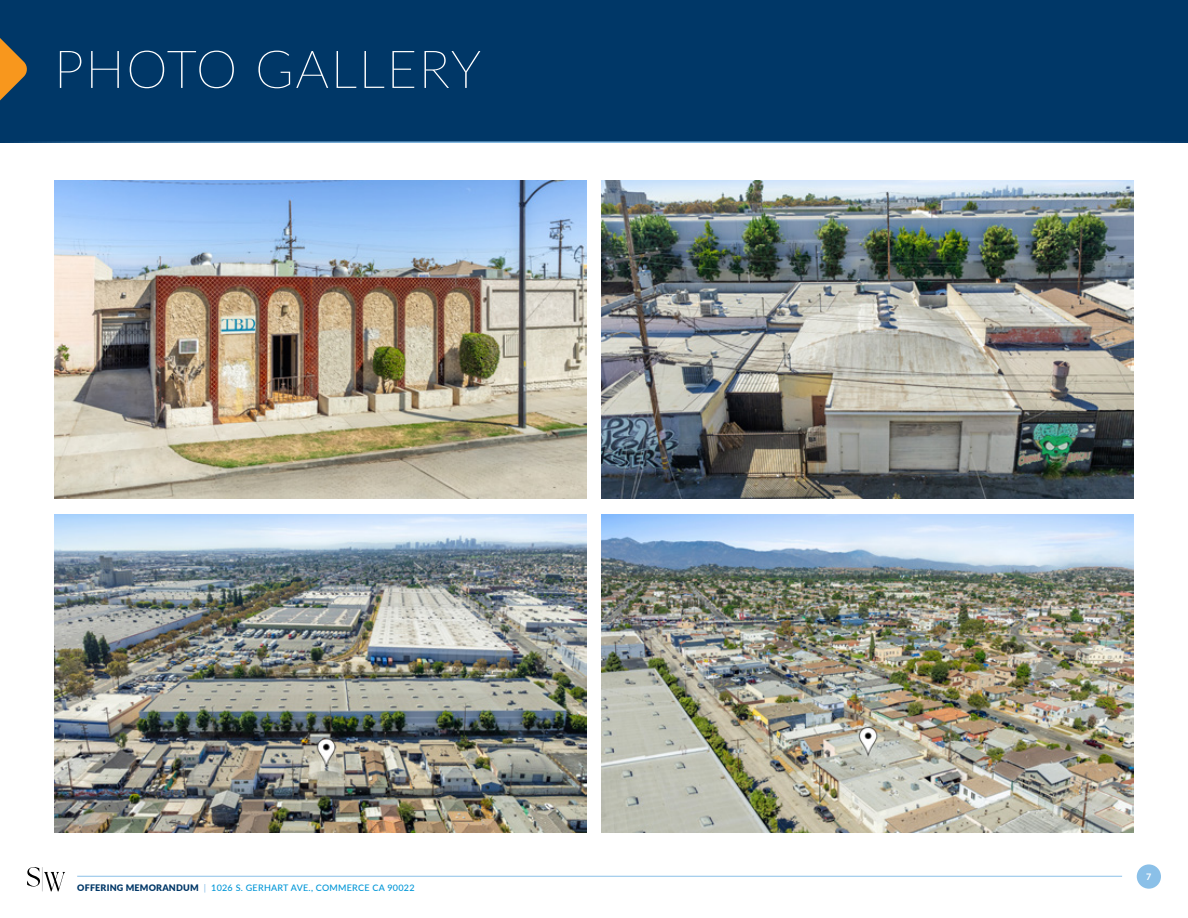
<style>
.page{position:relative;width:1188px;height:918px;background:#fff}
.page>*{position:absolute;margin:0;border:0;box-sizing:border-box;transform-origin:0 0}
.t1{font:100 52.5px "Lato";letter-spacing:.03em;color:#fff}
.t2{font:500 9px "Lato";letter-spacing:.03em;color:#0096d7}
.t3{font:700 9px "Lato";color:#fff}
.s1{font-weight:900;color:#003767}
.s2{color:#8bc0e8}
</style>
<div class="page">
<hr style="left:77px;top:876px;width:1045px;height:1px;background:#8bc0e8">
<svg style="left:27px;top:867px;width:38px;height:24px"></svg>
<div style="left:1137px;top:864px;width:24px;height:25px;background:#8bc0e8;border-radius:50%"></div>
<div style="left:0;top:0;width:1188px;height:143px;background:#003767"></div>
<svg style="left:0;top:38px;width:27px;height:63px"></svg>
<hr style="left:0;top:141px;width:1188px;height:2px;background:#8bc0e8">
<img style="left:601px;top:180px;width:533px;height:318px">
<img style="left:601px;top:515px;width:533px;height:318px">
<img style="left:54px;top:515px;width:533px;height:318px">
<img style="left:54px;top:180px;width:533px;height:318px">
<h1 class="t1" style="left:54px;top:33px;width:429px">PHOTO GALLERY</h1>
<p class="t2" style="left:77px;top:881px;width:339px"><span class="s1">OFFERING MEMORANDUM</span> <span class="s2">|</span> 1026 S. GERHART AVE., COMMERCE CA 90022</p>
<p class="t3" style="left:1146px;top:870px;width:7px">7</p>
</div>
